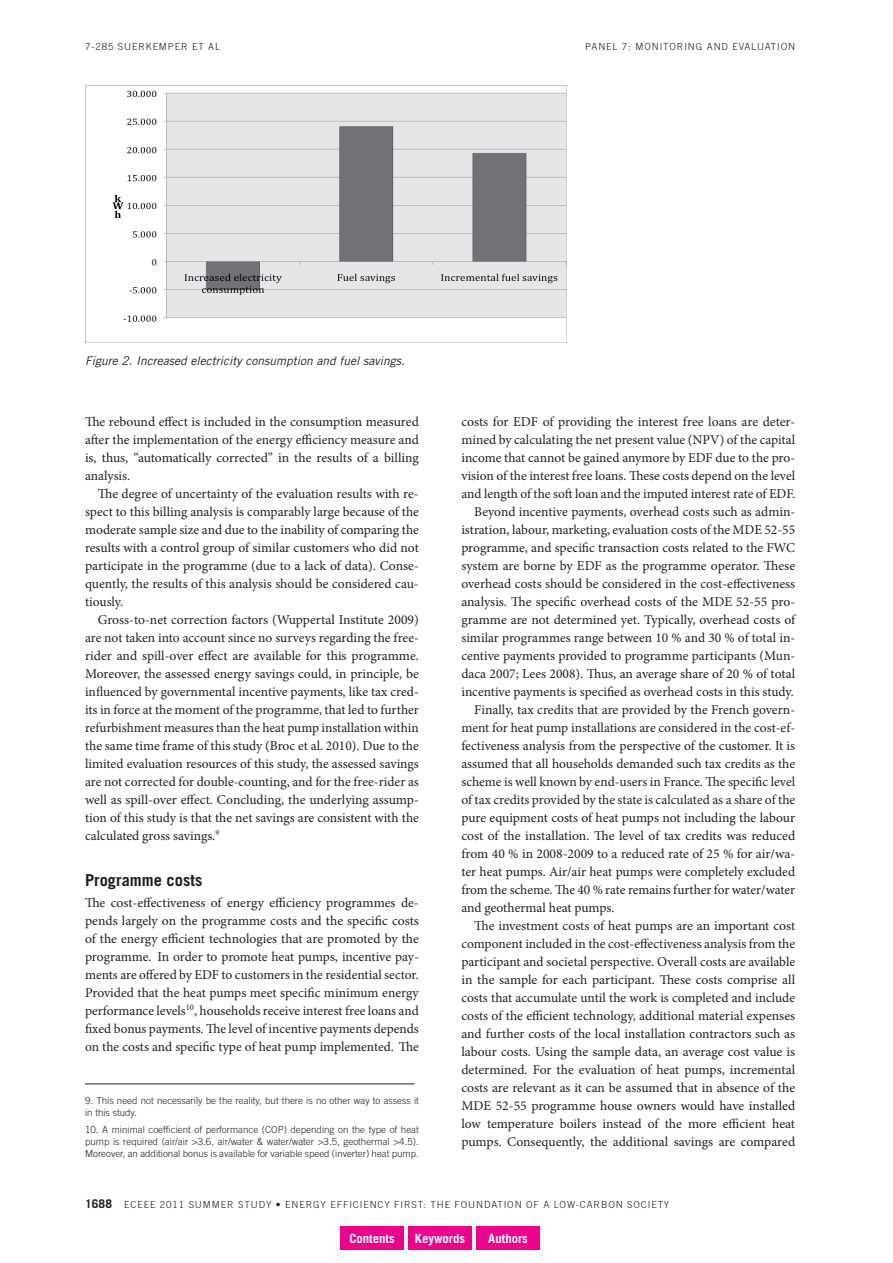
<style>
.page{position:relative;width:893px;height:1263px;background:#fff}
.page>*{position:absolute;margin:0;border:0;box-sizing:border-box;transform-origin:0 0}
.t1{font:700 16.5px "Trade Gothic";color:#231f20}
.t2{font:13.5px/18px "Minion Pro";color:#231f20;text-align:justify}
.t3{font:700 12.75px "Trade Gothic";color:#fff}
.t4{font:italic 12px "Trade Gothic";color:#231f20}
.t5{font:300 9.75px/12px "Trade Gothic";color:#231f20}
.t6{font:300 9.75px "Trade Gothic";letter-spacing:.09em;color:#231f20}
.s1{font-weight:700;font-size:12px}
</style>
<div class="page">
<hr style="left:85px;top:1084px;width:330px;height:1px;background:#231f20">
<img style="left:85px;top:85px;width:481px;height:257px">
<div style="left:340px;top:1226px;width:64px;height:24px;background:#ed028c"></div>
<div style="left:408px;top:1226px;width:64px;height:24px;background:#ed028c"></div>
<div style="left:476px;top:1226px;width:64px;height:24px;background:#ed028c"></div>
<p class="t5" style="left:85px;top:41px;width:47px">7-285 Suer</p>
<p class="t5" style="left:146px;top:41px;width:15px">kemper</p>
<p class="t5" style="left:192px;top:41px;width:29px">et al</p>
<p class="t5" style="left:585px;top:41px;width:66px">PAN EL 7: MONI</p>
<p class="t5" style="left:663px;top:41px;width:28px">TORING</p>
<p class="t5" style="left:707px;top:41px;width:77px">AN D EVALUATION</p>
<p class="t4" style="left:85px;top:354px;width:321px">Figure 2. Increased electricity consumption and fuel savings.</p>
<p class="t2" style="left:85px;top:413px;width:335px">The rebound effect is included in the consumption measured after the implementation of the energy efficiency measure and is, thus, “automatically corrected” in the results of a billing analysis.</p>
<p class="t2" style="left:85px;top:485px;width:335px;text-indent:13px">The degree of uncertainty of the evaluation results with re&shy;spect to this billing analysis is comparably large because of the moderate sample size and due to the inability of comparing the results with a control group of similar customers who did not participate in the programme (due to a lack of data). Conse&shy;quently, the results of this analysis should be considered cau&shy;tiously.</p>
<p class="t2" style="left:85px;top:611px;width:335px;text-indent:13px">Gross-to-net correction factors (Wuppertal Institute 2009) are not taken into account since no surveys regarding the free&shy;rider and spill-over effect are available for this programme.<br>Moreover, the assessed energy savings could, in principle, be influenced by governmental incentive payments, like tax cred&shy;its in force at the moment of the programme, that led to further refurbishment measures than the heat pump installation within the same time frame of this study (Broc et al. 2010). Due to the limited evaluation resources of this study, the assessed savings are not corrected for double-counting, and for the free-rider as well as spill-over effect. Concluding, the underlying assump&shy;tion of this study is that the net savings are consistent with the calculated gross savings.<sup>9</sup></p>
<p class="t1" style="left:85px;top:870px;width:119px">Programme costs</p>
<p class="t2" style="left:85px;top:893px;width:335px">The cost-effectiveness of energy efficiency programmes de&shy;pends largely on the programme costs and the specific costs of the energy efficient technologies that are promoted by the programme. In order to promote heat pumps, incentive pay&shy;ments are offered by EDF to customers in the residential sector.<br>Provided that the heat pumps meet specific minimum energy performance levels<sup>10</sup>, households receive interest free loans and fixed bonus payments. The level of incentive payments depends on the costs and specific type of heat pump implemented. The</p>
<p class="t5" style="left:85px;top:1095px;width:335px">9. This need not necessarily be the reality, but there is no other way to assess it in this study.</p>
<p class="t5" style="left:85px;top:1123px;width:335px;text-align:justify">10. A minimal coefficient of performance (COP) depending on the type of heat pump is required (air/air &gt;3.6, air/water &amp; water/water &gt;3.5, geothermal &gt;4.5).<br>Moreover, an additional bonus is available for variable speed (inverter) heat pump.</p>
<p class="t2" style="left:461px;top:413px;width:335px">costs for EDF of providing the interest free loans are deter-</p>
<p class="t2" style="left:461px;top:431px;width:335px">mined by calculating the net present value (NPV) of the capital</p>
<p class="t2" style="left:461px;top:449px;width:335px">income that cannot be gained anymore by EDF due to the pro-</p>
<p class="t2" style="left:461px;top:467px;width:335px">vision of the interest free loans. These costs depend on the level</p>
<p class="t2" style="left:461px;top:485px;width:335px">and length of the soft loan and the imputed interest rate of EDF.</p>
<p class="t2" style="left:474px;top:503px;width:323px">Beyond incentive payments, overhead costs such as admin-</p>
<p class="t2" style="left:461px;top:521px;width:335px">istration, labour, marketing, evaluation costs of the MDE 52-55</p>
<p class="t2" style="left:461px;top:539px;width:335px">programme, and specific transaction costs related to the FWC</p>
<p class="t2" style="left:461px;top:557px;width:335px">system are borne by EDF as the programme operator. These</p>
<p class="t2" style="left:461px;top:575px;width:335px">overhead costs should be considered in the cost-effectiveness</p>
<p class="t2" style="left:461px;top:593px;width:335px">analysis. The specific overhead costs of the MDE 52-55 pro-</p>
<p class="t2" style="left:461px;top:611px;width:335px">gramme are not determined yet. Typically, overhead costs of</p>
<p class="t2" style="left:461px;top:629px;width:335px">similar programmes range between 10 % and 30 % of total in-</p>
<p class="t2" style="left:461px;top:647px;width:335px">centive payments provided to programme participants (Mun-</p>
<p class="t2" style="left:461px;top:665px;width:335px">daca 2007; Lees 2008). Thus, an average share of 20 % of total</p>
<p class="t2" style="left:461px;top:683px;width:334px">incentive payments is specified as overhead costs in this study.</p>
<p class="t2" style="left:474px;top:701px;width:323px">Finally, tax credits that are provided by the French govern-</p>
<p class="t2" style="left:461px;top:719px;width:335px">ment for heat pump installations are considered in the cost‑ef-</p>
<p class="t2" style="left:461px;top:737px;width:335px">fectiveness analysis from the perspective of the customer. It is</p>
<p class="t2" style="left:461px;top:755px;width:335px">assumed that all households demanded such tax credits as the</p>
<p class="t2" style="left:461px;top:773px;width:335px">scheme is well known by end-users in France. The specific level</p>
<p class="t2" style="left:461px;top:791px;width:335px">of tax credits provided by the state is calculated as a share of the</p>
<p class="t2" style="left:461px;top:809px;width:335px">pure equipment costs of heat pumps not including the labour</p>
<p class="t2" style="left:461px;top:827px;width:335px">cost of the installation. The level of tax credits was reduced</p>
<p class="t2" style="left:461px;top:845px;width:335px">from 40 % in 2008-2009 to a reduced rate of 25 % for air/wa-</p>
<p class="t2" style="left:461px;top:863px;width:335px">ter heat pumps. Air/air heat pumps were completely excluded</p>
<p class="t2" style="left:461px;top:881px;width:335px">from the scheme. The 40 % rate remains further for water/water</p>
<p class="t2" style="left:461px;top:899px;width:155px">and geothermal heat pumps.</p>
<p class="t2" style="left:474px;top:917px;width:323px">The investment costs of heat pumps are an important cost</p>
<p class="t2" style="left:461px;top:935px;width:335px">component included in the cost-effectiveness analysis from the</p>
<p class="t2" style="left:461px;top:953px;width:335px">participant and societal perspective. Overall costs are available</p>
<p class="t2" style="left:461px;top:971px;width:335px">in the sample for each participant. These costs comprise all</p>
<p class="t2" style="left:461px;top:989px;width:335px">costs that accumulate until the work is completed and include</p>
<p class="t2" style="left:461px;top:1007px;width:335px">costs of the efficient technology, additional material expenses</p>
<p class="t2" style="left:461px;top:1025px;width:335px">and further costs of the local installation contractors such as</p>
<p class="t2" style="left:461px;top:1043px;width:335px">labour costs. Using the sample data, an average cost value is</p>
<p class="t2" style="left:461px;top:1061px;width:335px">determined. For the evaluation of heat pumps, incremental</p>
<p class="t2" style="left:461px;top:1079px;width:335px">costs are relevant as it can be assumed that in absence of the</p>
<p class="t2" style="left:461px;top:1097px;width:335px">MDE 52-55 programme house owners would have installed</p>
<p class="t2" style="left:461px;top:1115px;width:335px">low temperature boilers instead of the more efficient heat</p>
<p class="t2" style="left:461px;top:1133px;width:335px">pumps. Consequently, the additional savings are compared</p>
<p class="t6" style="left:85px;top:1199px;width:327px"><span class="s1">1688</span> ECEEE 2011 SUMMER STUDY • Energy efficiency first</p>
<p class="t6" style="left:423px;top:1199px;width:235px">: The fou ndation of a low-car bon society</p>
<p class="t3" style="left:349px;top:1230px;width:47px">Contents</p>
<p class="t3" style="left:415px;top:1230px;width:52px">Keywords</p>
<p class="t3" style="left:488px;top:1230px;width:41px">Authors</p>
</div>
